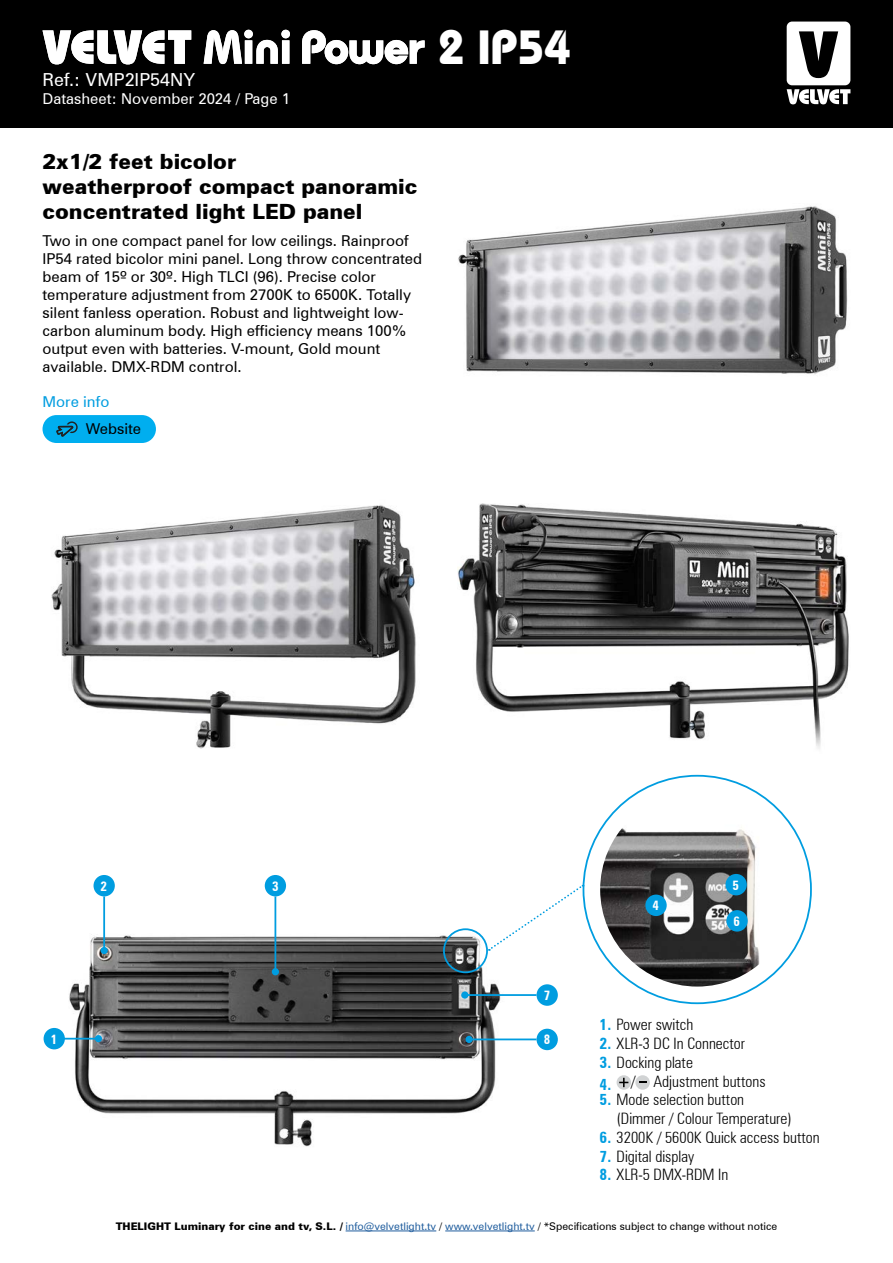
<style>
.page{position:relative;width:893px;height:1263px;background:#fff}
.page>*{position:absolute;margin:0;border:0;box-sizing:border-box;transform-origin:0 0}
.t1{font:700 47.7px "Bauhaus IT Cby BT";color:#fff}
.t2{font:900 21px/25.2px "Zurich BT";color:#000}
.t3{font:18px "Zurich BT";color:#fff}
.t4{font:300 condensed 15.75px/18.8px "Zurich BT";color:#000}
.t5{font:15px/18px "Zurich BT";color:#000}
.t6{font:15px "Zurich BT";color:#fff}
.t7{font:15px "Zurich BT";color:#009de0}
.t8{font:700 condensed 13.2px "Zurich BT";color:#fff}
.t9{font:10.5px "Zurich BT";color:#000}
.s1{font-weight:700;color:#009de0}
.s2{font-weight:900}
.s3{color:#215e9e}
</style>
<div class="page">
<div style="left:0;top:0;width:893px;height:128px;background:#000"></div>
<svg style="left:787px;top:22px;width:63px;height:82px"></svg>
<svg style="left:43px;top:30px;width:148px;height:34px"></svg>
<svg style="left:204px;top:30px;width:86px;height:34px"></svg>
<svg style="left:302px;top:30px;width:123px;height:34px"></svg>
<hr style="left:346px;top:1230px;width:90px;height:1px;background:#215e9e">
<hr style="left:445px;top:1230px;width:90px;height:1px;background:#215e9e">
<img style="left:458px;top:206px;width:390px;height:168px">
<div style="left:617px;top:1075px;width:14px;height:15px;background:#d1d3d4;border-radius:50%"></div>
<svg style="left:619px;top:1078px;width:9px;height:9px"></svg>
<div style="left:635px;top:1075px;width:15px;height:15px;background:#d1d3d4;border-radius:50%"></div>
<svg style="left:639px;top:1081px;width:8px;height:2px"></svg>
<img style="left:51px;top:505px;width:365px;height:244px">
<img style="left:457px;top:503px;width:392px;height:246px">
<div style="left:43px;top:415px;width:113px;height:28px;background:#00aeef;border-radius:14px"></div>
<svg style="left:56px;top:421px;width:22px;height:16px"></svg>
<img style="left:68px;top:923px;width:441px;height:224px">
<div style="left:536px;top:984px;width:22px;height:22px;background:#009de0;border-radius:50%"></div>
<div style="left:94px;top:875px;width:21px;height:21px;background:#009de0;border-radius:50%"></div>
<div style="left:265px;top:875px;width:21px;height:21px;background:#009de0;border-radius:50%"></div>
<hr style="left:103px;top:896px;width:2px;height:54px;background:#009de0">
<div style="left:101px;top:947px;width:7px;height:7px;background:#009de0;border-radius:50%"></div>
<hr style="left:274px;top:896px;width:2px;height:76px;background:#009de0">
<div style="left:272px;top:968px;width:7px;height:7px;background:#009de0;border-radius:50%"></div>
<div style="left:443px;top:928px;width:45px;height:45px;border:2px solid #009de0;border-radius:50%"></div>
<hr style="left:465px;top:994px;width:71px;height:2px;background:#009de0">
<div style="left:461px;top:991px;width:7px;height:8px;background:#009de0;border-radius:50%"></div>
<img style="left:600px;top:792px;width:194px;height:194px">
<div style="left:645px;top:894px;width:22px;height:22px;background:#009de0;border-radius:50%"></div>
<div style="left:725px;top:874px;width:22px;height:21px;background:#009de0;border-radius:50%"></div>
<div style="left:726px;top:910px;width:22px;height:21px;background:#009de0;border-radius:50%"></div>
<svg style="left:489px;top:884px;width:95px;height:67px"></svg>
<div style="left:44px;top:1028px;width:21px;height:21px;background:#009de0;border-radius:50%"></div>
<hr style="left:61px;top:1038px;width:37px;height:1px;background:#009de0">
<div style="left:95px;top:1035px;width:7px;height:7px;background:#009de0;border-radius:50%"></div>
<div style="left:536px;top:1029px;width:22px;height:21px;background:#009de0;border-radius:50%"></div>
<hr style="left:469px;top:1038px;width:67px;height:2px;background:#009de0">
<div style="left:465px;top:1036px;width:8px;height:7px;background:#009de0;border-radius:50%"></div>
<p class="t3" style="left:43px;top:69px;width:154px">Ref.: VMP2IP54NY</p>
<p class="t6" style="left:43px;top:90px;width:249px">Datasheet: November 2024 / Page 1</p>
<h2 class="t2" style="left:43px;top:149px;width:376px">2x1/2 feet bicolor<br>weatherproof compact panoramic concentrated light LED panel</h2>
<p class="t5" style="left:43px;top:231px;width:381px">Two in one compact panel for low ceilings. Rainproof IP54 rated bicolor mini panel. Long throw concentrated beam of 15º or 30º. High TLCI (96). Precise color temperature adjustment from 2700K to 6500K. Totally silent fanless operation. Robust and lightweight low&shy;carbon aluminum body. High efficiency means 100% output even with batteries. V-mount, Gold mount available. DMX-RDM control.</p>
<p class="t7" style="left:43px;top:393px;width:68px">More info</p>
<p class="t5" style="left:86px;top:419px;width:57px">Website</p>
<h1 class="t1" style="left:438px;top:18px;width:134px">2 IP54</h1>
<p class="t8" style="left:101px;top:878px;width:8px">2</p>
<p class="t8" style="left:272px;top:878px;width:8px">3</p>
<p class="t8" style="left:544px;top:987px;width:8px">7</p>
<p class="t8" style="left:51px;top:1031px;width:8px">1</p>
<p class="t8" style="left:544px;top:1032px;width:8px">8</p>
<p class="t8" style="left:652px;top:898px;width:8px">4</p>
<p class="t8" style="left:732px;top:877px;width:8px">5</p>
<p class="t8" style="left:733px;top:913px;width:8px">6</p>
<p class="t4" style="left:600px;top:1015px;width:95px"><span class="s1">1.</span> Power switch</p>
<p class="t4" style="left:600px;top:1034px;width:147px"><span class="s1">2.</span> XLR-3 DC In Connector</p>
<p class="t4" style="left:600px;top:1053px;width:95px"><span class="s1">3.</span> Docking plate</p>
<p class="t4" style="left:600px;top:1071px;width:168px"><span class="s1">4.</span> / Adjustment buttons</p>
<p class="t4" style="left:617px;top:1090px;width:177px;text-indent:-17px"><span class="s1">5.</span> Mode selection button (Dimmer / Colour Temperature)</p>
<p class="t4" style="left:600px;top:1128px;width:222px"><span class="s1">6.</span> 3200K / 5600K Quick access button</p>
<p class="t4" style="left:600px;top:1146px;width:96px"><span class="s1">7.</span> Digital display</p>
<p class="t4" style="left:600px;top:1165px;width:130px"><span class="s1">8.</span> XLR-5 DMX-RDM In</p>
<p class="t9" style="left:116px;top:1220px;width:663px"><span class="s2">THELIGHT Luminary for cine and tv, S.L. /</span> <span class="s3">info@velvetlight.tv</span> / <span class="s3">www.velvetlight.tv</span> / *Specifications subject to change without notice</p>
</div>
